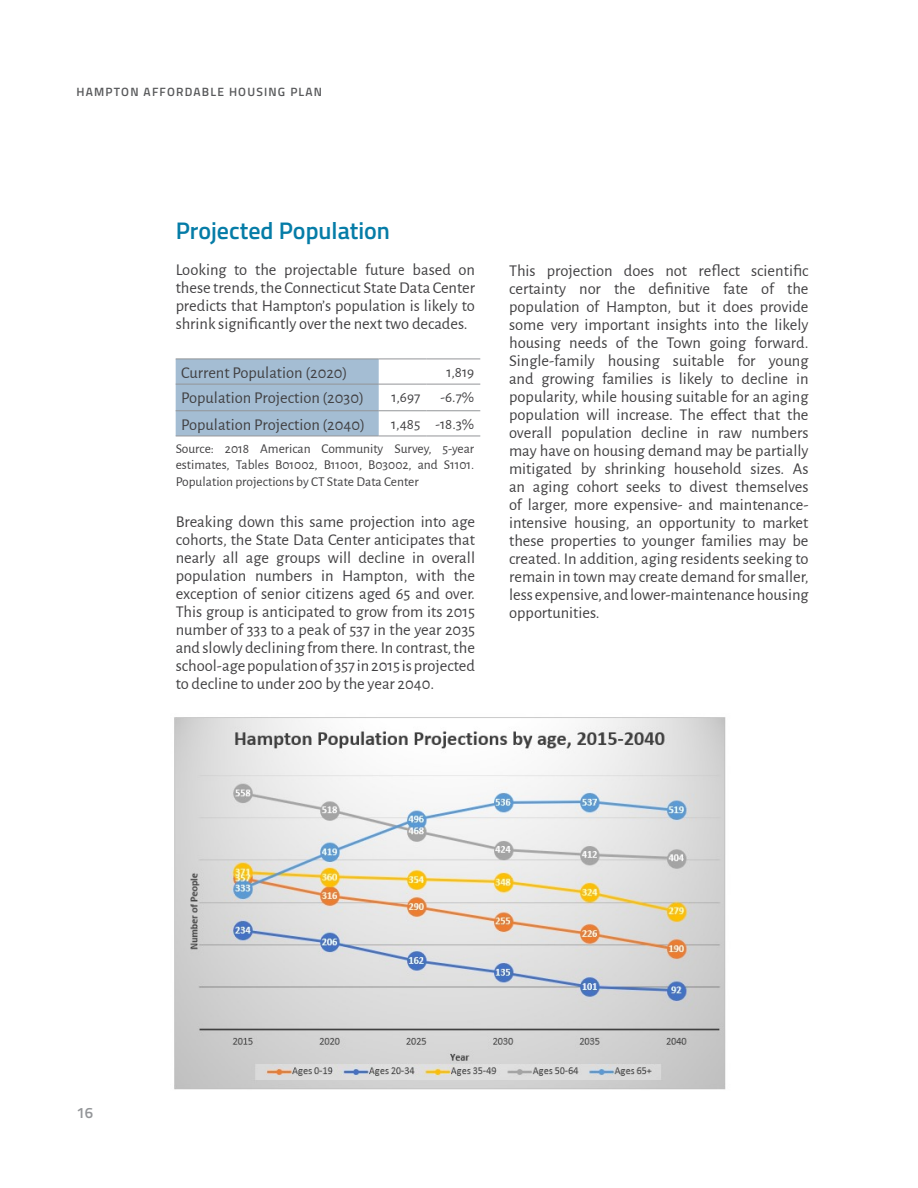
<style>
.page{position:relative;width:918px;height:1188px;background:#fff}
.page>*{position:absolute;margin:0;border:0;box-sizing:border-box;transform-origin:0 0}
.t1{font:600 24px "Titillium Web";color:#057ca7}
.t2{font:16.5px/18px "Alegreya Sans";color:#414042;text-align:justify}
.t3{font:15px "Alegreya Sans";color:#414042}
.t4{font:600 15px "Titillium Web";color:#939598}
.t5{font:13.5px/16.5px "Alegreya Sans";color:#414042;text-align:justify}
.t6{font:600 12px "Titillium Web";letter-spacing:.1em;color:#58595b}
</style>
<div class="page">
<div style="left:176px;top:360px;width:203px;height:76px;background:#a4bdd3"></div>
<hr style="left:176px;top:359px;width:203px;height:1px;background:#939598">
<hr style="left:379px;top:359px;width:47px;height:1px;background:#939598">
<hr style="left:426px;top:359px;width:54px;height:1px;background:#939598">
<hr style="left:176px;top:384px;width:203px;height:1px;background:#939598">
<hr style="left:379px;top:384px;width:47px;height:1px;background:#939598">
<hr style="left:426px;top:384px;width:54px;height:1px;background:#939598">
<hr style="left:176px;top:410px;width:203px;height:1px;background:#939598">
<hr style="left:379px;top:410px;width:47px;height:1px;background:#939598">
<hr style="left:426px;top:410px;width:54px;height:1px;background:#939598">
<hr style="left:176px;top:436px;width:203px;height:1px;background:#939598">
<hr style="left:379px;top:436px;width:47px;height:1px;background:#939598">
<hr style="left:426px;top:436px;width:54px;height:1px;background:#939598">
<img style="left:174px;top:717px;width:552px;height:373px">
<p class="t6" style="left:77px;top:83px;width:247px">HAMPTON AFFORDABLE HOUSING PLAN</p>
<h1 class="t1" style="left:176px;top:212px;width:216px">Projected Population</h1>
<p class="t2" style="left:176px;top:260px;width:301px">Looking to the projectable future based on these trends, the Connecticut State Data Center predicts that Hampton’s population is likely to shrink significantly over the next two decades.</p>
<p class="t2" style="left:181px;top:363px;width:168px">Current Population (2020)</p>
<p class="t3" style="left:446px;top:362px;width:29px">1,819</p>
<p class="t2" style="left:181px;top:388px;width:184px">Population Projection (2030)</p>
<p class="t3" style="left:391px;top:387px;width:30px">1,697</p>
<p class="t3" style="left:441px;top:387px;width:35px">-6.7%</p>
<p class="t2" style="left:181px;top:415px;width:186px">Population Projection (2040)</p>
<p class="t3" style="left:391px;top:414px;width:85px">1,485 -18.3%</p>
<p class="t5" style="left:176px;top:439px;width:300px">Source: 2018 American Community Survey, 5-year estimates, Tables B01002, B11001, B03002, and S1101.<br>Population projections by CT State Data Center</p>
<p class="t2" style="left:176px;top:512px;width:301px">Breaking down this same projection into age cohorts, the State Data Center anticipates that nearly all age groups will decline in overall population numbers in Hampton, with the exception of senior citizens aged 65 and over.<br>This group is anticipated to grow from its 2015 number of 333 to a peak of 537 in the year 2035 and slowly declining from there. In contrast, the school-age population of 357 in 2015 is projected to decline to under 200 by the year 2040.</p>
<p class="t2" style="left:509px;top:261px;width:301px">This projection does not reflect scientific certainty nor the definitive fate of the population of Hampton, but it does provide some very important insights into the likely housing needs of the Town going forward.<br>Single-family housing suitable for young and growing families is likely to decline in popularity, while housing suitable for an aging population will increase. The effect that the overall population decline in raw numbers may have on housing demand may be partially mitigated by shrinking household sizes. As an aging cohort seeks to divest themselves of larger, more expensive- and maintenance&shy;intensive housing, an opportunity to market these properties to younger families may be created. In addition, aging residents seeking to remain in town may create demand for smaller, less expensive, and lower-maintenance housing opportunities.</p>
<p class="t4" style="left:77px;top:1102px;width:18px">16</p>
</div>
